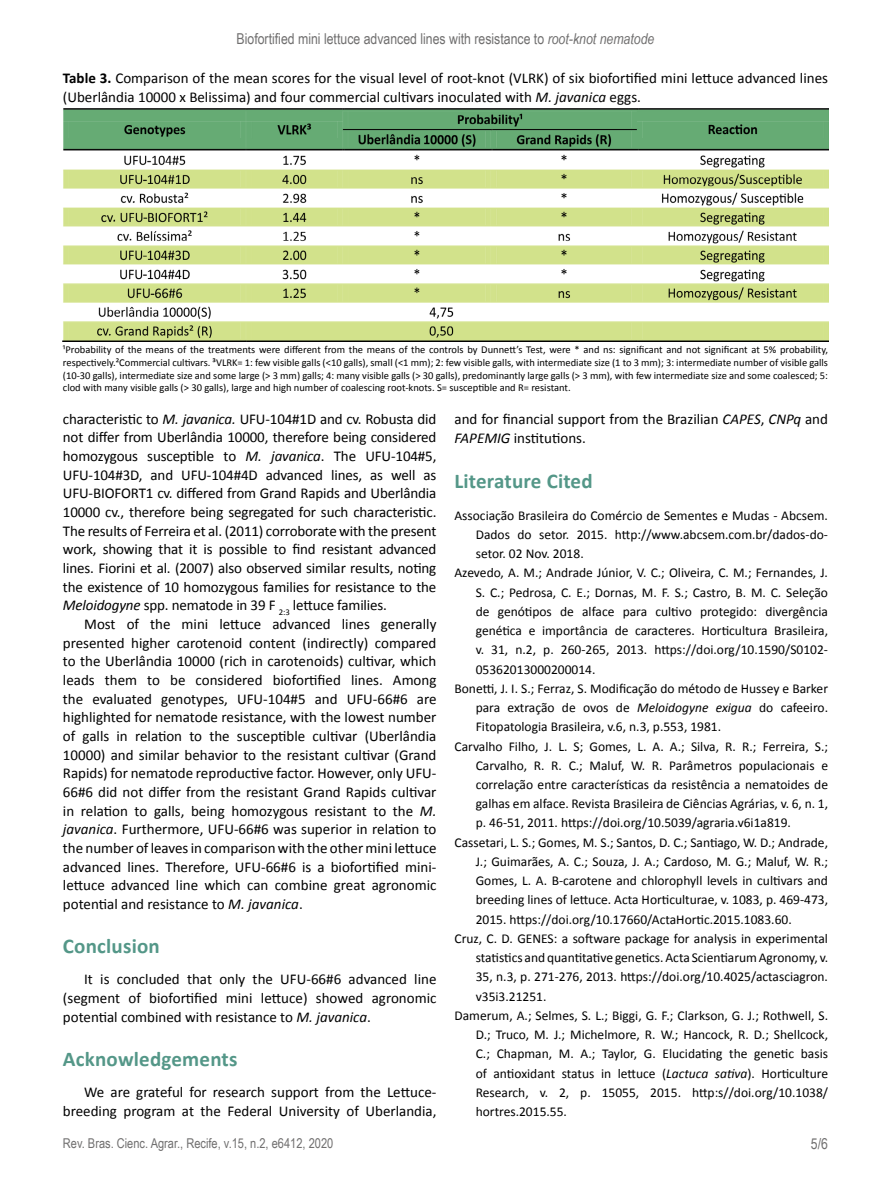
<style>
.page{position:relative;width:891px;height:1188px;background:#fff}
.page>*{position:absolute;margin:0;border:0;box-sizing:border-box;transform-origin:0 0}
.t1{font:700 21px "Calibri";letter-spacing:.01em;color:#549788}
.t2{font:15px/18.6px "Calibri";color:#000;text-align:justify}
.t3{font:15px "Arial Narrow";color:#706f6f}
.t4{font:13.5px "Calibri";color:#000}
.t5{font:13.5px "Arial Narrow";color:#706f6f}
.t6{font:10.5px/12.6px "Calibri";color:#000;text-align:justify}
.s1{font-style:italic}
.s2{font-weight:700}
</style>
<div class="page">
<img style="left:63px;top:108px;width:765px;height:233px">
<p class="t3" style="left:237px;top:28px;width:419px">Biofortified mini lettuce advanced lines with resistance to <span class="s1">root-knot nematode</span></p>
<p class="t2" style="left:63px;top:69px;width:767px"><span class="s2">Table 3.</span> Comparison of the mean scores for the visual level of root-knot (VLRK) of six biofortified mini lettuce advanced lines (Uberlândia 10000 x Belissima) and four commercial cultivars inoculated with <span class="s1">M. javanica</span> eggs.</p>
<p class="t6" style="left:63px;top:344px;width:767px">¹Probability of the means of the treatments were different from the means of the controls by Dunnett’s Test, were * and ns: significant and not significant at 5% probability, respectively.²Commercial cultivars. ³VLRK= 1: few visible galls (&lt;10 galls), small (&lt;1 mm); 2: few visible galls, with intermediate size (1 to 3 mm); 3: intermediate number of visible galls (10-30 galls), intermediate size and some large (&gt; 3 mm) galls; 4: many visible galls (&gt; 30 galls), predominantly large galls (&gt; 3 mm), with few intermediate size and some coalesced; 5: clod with many visible galls (&gt; 30 galls), large and high number of coalescing root-knots. S= susceptible and R= resistant.</p>
<p class="t2" style="left:63px;top:409px;width:375px">characteristic to <span class="s1">M. javanica.</span> UFU-104#1D and cv. Robusta did not differ from Uberlândia 10000, therefore being considered homozygous susceptible to <span class="s1">M. javanica</span>. The UFU-104#5, UFU-104#3D, and UFU-104#4D advanced lines, as well as UFU-BIOFORT1 cv. differed from Grand Rapids and Uberlândia 10000 cv., therefore being segregated for such characteristic.<br>The results of Ferreira et al. (2011) corroborate with the present work, showing that it is possible to find resistant advanced lines. Fiorini et al. (2007) also observed similar results, noting the existence of 10 homozygous families for resistance to the <span class="s1">Meloidogyne</span> spp. nematode in 39 F <sub>2:3</sub> lettuce families.</p>
<p class="t2" style="left:63px;top:615px;width:375px;text-indent:21px">Most of the mini lettuce advanced lines generally presented higher carotenoid content (indirectly) compared to the Uberlândia 10000 (rich in carotenoids) cultivar, which leads them to be considered biofortified lines. Among the evaluated genotypes, UFU-104#5 and UFU-66#6 are highlighted for nematode resistance, with the lowest number of galls in relation to the susceptible cultivar (Uberlândia 10000) and similar behavior to the resistant cultivar (Grand Rapids) for nematode reproductive factor. However, only UFU-66#6 did not differ from the resistant Grand Rapids cultivar in relation to galls, being homozygous resistant to the <span class="s1">M. javanica</span>. Furthermore, UFU-66#6 was superior in relation to the number of leaves in comparison with the other mini lettuce advanced lines. Therefore, UFU-66#6 is a biofortified mini&shy;lettuce advanced line which can combine great agronomic potential and resistance to <span class="s1">M. javanica</span>.</p>
<h1 class="t1" style="left:63px;top:933px;width:98px">Conclusion</h1>
<p class="t2" style="left:63px;top:970px;width:375px;text-indent:21px">It is concluded that only the UFU-66#6 advanced line (segment of biofortified mini lettuce) showed agronomic potential combined with resistance to <span class="s1">M. javanica</span>.</p>
<h1 class="t1" style="left:63px;top:1045px;width:176px">Acknowledgements</h1>
<p class="t2" style="left:63px;top:1083px;width:375px;text-align:right">We are grateful for research support from the Lettuce&shy;breeding program at the Federal University of Uberlandia,</p>
<p class="t2" style="left:455px;top:409px;width:375px;line-height:19.2px">and for financial support from the Brazilian <span class="s1">CAPES</span>, <span class="s1">CNPq</span> and<br><span class="s1">FAPEMIG</span> institutions.</p>
<h1 class="t1" style="left:454px;top:467px;width:140px">Literature Cited</h1>
<p class="t4" style="left:454px;top:507px;width:375px">Associação Brasileira do Comércio de Sementes e Mudas - Abcsem.</p>
<p class="t4" style="left:476px;top:526px;width:354px">Dados do setor. 2015. http://www.abcsem.com.br/dados-do-</p>
<p class="t4" style="left:476px;top:545px;width:109px">setor. 02 Nov. 2018.</p>
<p class="t4" style="left:454px;top:564px;width:375px">Azevedo, A. M.; Andrade Júnior, V. C.; Oliveira, C. M.; Fernandes, J.</p>
<p class="t4" style="left:476px;top:584px;width:354px">S. C.; Pedrosa, C. E.; Dornas, M. F. S.; Castro, B. M. C. Seleção</p>
<p class="t4" style="left:476px;top:603px;width:354px">de genótipos de alface para cultivo protegido: divergência</p>
<p class="t4" style="left:476px;top:622px;width:354px">genética e importância de caracteres. Horticultura Brasileira,</p>
<p class="t4" style="left:476px;top:641px;width:354px">v. 31, n.2, p. 260-265, 2013. https://doi.org/10.1590/S0102-</p>
<p class="t4" style="left:476px;top:661px;width:121px">05362013000200014.</p>
<p class="t4" style="left:454px;top:680px;width:375px">Bonetti, J. I. S.; Ferraz, S. Modificação do método de Hussey e Barker</p>
<p class="t4" style="left:476px;top:699px;width:354px">para extração de ovos de <span class="s1">Meloidogyne exigua</span> do cafeeiro.</p>
<p class="t4" style="left:476px;top:718px;width:247px">Fitopatologia Brasileira, v.6, n.3, p.553, 1981.</p>
<p class="t4" style="left:455px;top:738px;width:375px">Carvalho Filho, J. L. S; Gomes, L. A. A.; Silva, R. R.; Ferreira, S.;</p>
<p class="t4" style="left:476px;top:757px;width:354px">Carvalho, R. R. C.; Maluf, W. R. Parâmetros populacionais e</p>
<p class="t4" style="left:476px;top:776px;width:354px">correlação entre características da resistência a nematoides de</p>
<p class="t4" style="left:476px;top:795px;width:354px">galhas em alface. Revista Brasileira de Ciências Agrárias, v. 6, n. 1,</p>
<p class="t4" style="left:476px;top:814px;width:317px">p. 46-51, 2011. https://doi.org/10.5039/agraria.v6i1a819.</p>
<p class="t4" style="left:455px;top:834px;width:375px">Cassetari, L. S.; Gomes, M. S.; Santos, D. C.; Santiago, W. D.; Andrade,</p>
<p class="t4" style="left:476px;top:853px;width:354px">J.; Guimarães, A. C.; Souza, J. A.; Cardoso, M. G.; Maluf, W. R.;</p>
<p class="t4" style="left:476px;top:872px;width:354px">Gomes, L. A. Β-carotene and chlorophyll levels in cultivars and</p>
<p class="t4" style="left:476px;top:891px;width:354px">breeding lines of lettuce. Acta Horticulturae, v. 1083, p. 469-473,</p>
<p class="t4" style="left:476px;top:911px;width:318px">2015. https://doi.org/10.17660/ActaHortic.2015.1083.60.</p>
<p class="t4" style="left:455px;top:930px;width:375px">Cruz, C. D. GENES: a software package for analysis in experimental</p>
<p class="t4" style="left:476px;top:949px;width:354px">statistics and quantitative genetics. Acta Scientiarum Agronomy, v.</p>
<p class="t4" style="left:476px;top:968px;width:354px">35, n.3, p. 271-276, 2013. https://doi.org/10.4025/actasciagron.</p>
<p class="t4" style="left:476px;top:988px;width:72px">v35i3.21251.</p>
<p class="t4" style="left:455px;top:1007px;width:375px">Damerum, A.; Selmes, S. L.; Biggi, G. F.; Clarkson, G. J.; Rothwell, S.</p>
<p class="t4" style="left:476px;top:1026px;width:354px">D.; Truco, M. J.; Michelmore, R. W.; Hancock, R. D.; Shellcock,</p>
<p class="t4" style="left:476px;top:1045px;width:354px">C.; Chapman, M. A.; Taylor, G. Elucidating the genetic basis</p>
<p class="t4" style="left:476px;top:1065px;width:354px">of antioxidant status in lettuce (<span class="s1">Lactuca sativa</span>). Horticulture</p>
<p class="t4" style="left:476px;top:1084px;width:354px">Research, v. 2, p. 15055, 2015. http:s//doi.org/10.1038/</p>
<p class="t4" style="left:476px;top:1103px;width:93px">hortres.2015.55.</p>
<p class="t5" style="left:63px;top:1134px;width:272px">Rev. Bras. Cienc. Agrar., Recife, v.15, n.2, e6412, 2020</p>
<p class="t3" style="left:811px;top:1133px;width:19px">5/6</p>
</div>
